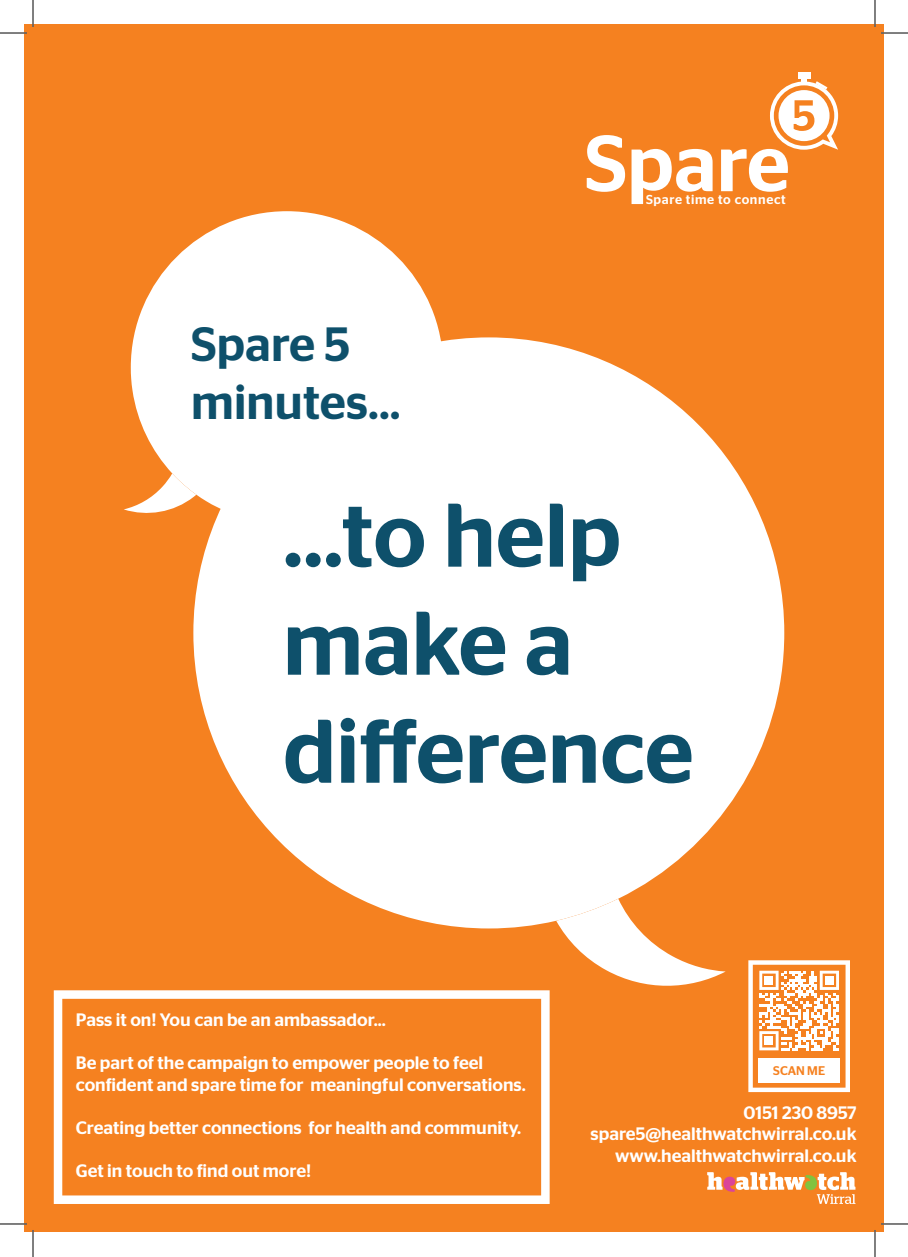
<style>
.page{position:relative;width:908px;height:1257px;background:#fff}
.page>*{position:absolute;margin:0;border:0;box-sizing:border-box;transform-origin:0 0}
.t1{font:500 90px/108px "Stag Sans";color:#0e506b}
.t2{font:500 48px/57.6px "Stag Sans";color:#0e506b}
.t3{font:500 18px/21.6px "Stag Sans";color:#fff;text-align:right}
.t4{font:500 12.9px "Stag Sans";letter-spacing:.05em;color:#fff}
.t5{font:500 12.6px "Stag Sans";color:#f58120}
</style>
<div class="page">
<div style="left:24px;top:24px;width:859px;height:1208px;background:#f58120"></div>
<svg style="left:124px;top:507px;width:7px;height:5px"></svg>
<svg style="left:560px;top:928px;width:166px;height:58px"></svg>
<svg style="left:131px;top:211px;width:310px;height:302px;fill:#fff"></svg>
<svg style="left:193px;top:337px;width:591px;height:591px;fill:#fff"></svg>
<svg style="left:587px;top:135px;width:38px;height:57px"></svg>
<svg style="left:631px;top:149px;width:82px;height:55px"></svg>
<div style="left:798px;top:72px;width:12px;height:6px;background:#fff"></div>
<div style="left:801px;top:78px;width:6px;height:7px;background:#fff"></div>
<svg style="left:721px;top:81px;width:117px;height:111px"></svg>
<svg style="left:54px;top:990px;width:496px;height:214px"></svg>
<svg style="left:748px;top:960px;width:102px;height:132px"></svg>
<svg style="left:707px;top:1172px;width:148px;height:32px"></svg>
<hr style="left:0;top:32px;width:27px;height:2px;background:#fff">
<hr style="left:881px;top:32px;width:27px;height:2px;background:#fff">
<hr style="left:32px;top:0;width:2px;height:27px;background:#fff">
<hr style="left:32px;top:1230px;width:2px;height:27px;background:#fff">
<hr style="left:874px;top:0;width:2px;height:27px;background:#fff">
<hr style="left:874px;top:1230px;width:2px;height:27px;background:#fff">
<svg style="left:0;top:33px;width:27px;height:1px"></svg>
<svg style="left:881px;top:33px;width:27px;height:1px"></svg>
<svg style="left:0;top:1223px;width:27px;height:1px"></svg>
<svg style="left:881px;top:1223px;width:27px;height:1px"></svg>
<svg style="left:33px;top:0;width:1px;height:27px"></svg>
<svg style="left:33px;top:1230px;width:1px;height:27px"></svg>
<svg style="left:875px;top:0;width:1px;height:27px"></svg>
<svg style="left:875px;top:1230px;width:1px;height:27px"></svg>
<h2 class="t2" style="left:191px;top:315px;width:211px">Spare 5 minutes...</h2>
<p class="t4" style="left:646px;top:192px;width:141px">Spare time to connect</p>
<h1 class="t1" style="left:283px;top:481px;width:412px">...to help make a difference</h1>
<p class="t3" style="left:76px;top:1009px;width:311px">Pass it on! You can be an ambassador...</p>
<p class="t3" style="left:76px;top:1052px;width:451px;text-align:left">Be part of the campaign to empower people to feel confident and spare time for meaningful conversations.</p>
<p class="t3" style="left:76px;top:1117px;width:447px">Creating better connections for health and community.</p>
<p class="t3" style="left:76px;top:1160px;width:237px">Get in touch to find out more!</p>
<p class="t5" style="left:773px;top:1063px;width:53px">SCAN ME</p>
<p class="t3" style="left:591px;top:1101px;width:267px">0151 230 8957 spare5@healthwatchwirral.co.uk www.healthwatchwirral.co.uk</p>
</div>
